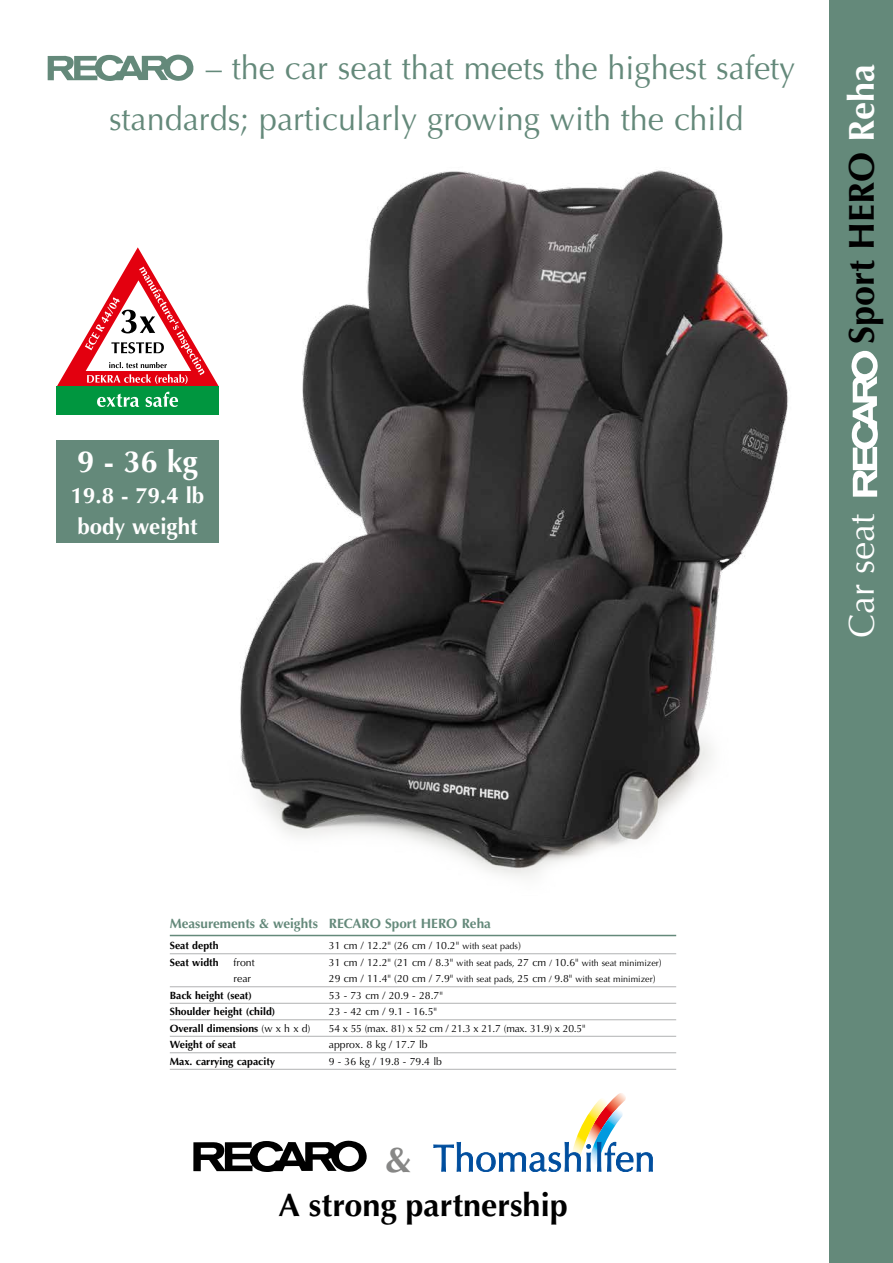
<style>
.page{position:relative;width:893px;height:1263px;background:#fff}
.page>*{position:absolute;margin:0;border:0;box-sizing:border-box;transform-origin:0 0}
.t1{font:700 36px "Optima";color:#000}
.t2{font:36px "Optima";color:#fff}
.t3{font:700 36px "Optima";color:#878786}
.t4{font:33px/51px "Optima";color:#64897a}
.t5{font:700 32.4px "Optima";color:#000}
.t6{font:700 30.75px "Optima";color:#fff}
.t7{font:700 22.35px/30.9px "Optima";color:#fff}
.t8{font:700 13.5px "Optima";color:#64897a}
.t9{font:10.5px "Optima";color:#000}
.t10{font:700 10.5px "Optima";color:#000}
.t11{font:10.5px "Optima";letter-spacing:-.02em;color:#000}
.t12{font:9px "Optima";color:#000}
.s1{color:#fff}
.s2{font-size:9px}
.s3{font-size:10.5px}
.s4{font-weight:400}
</style>
<div class="page">
<div style="left:829px;top:0;width:64px;height:1263px;background:#64897a"></div>
<img style="left:240px;top:170px;width:548px;height:706px">
<svg style="left:57px;top:247px;width:162px;height:139px"></svg>
<div style="left:56px;top:386px;width:163px;height:29px;background:#00963f"></div>
<svg style="left:97px;top:394px;width:42px;height:13px"></svg>
<svg style="left:146px;top:392px;width:32px;height:15px"></svg>
<svg style="left:434px;top:1093px;width:219px;height:79px"></svg>
<svg style="left:193px;top:1141px;width:174px;height:31px"></svg>
<svg style="left:48px;top:55px;width:145px;height:26px"></svg>
<svg style="left:851px;top:351px;width:27px;height:146px"></svg>
<div style="left:56px;top:440px;width:163px;height:103px;background:#64897a"></div>
<hr style="left:170px;top:935px;width:506px;height:1px;background:#64897a">
<hr style="left:170px;top:953px;width:506px;height:1px;background:#b1b2b3">
<hr style="left:170px;top:986px;width:506px;height:1px;background:#b1b2b3">
<hr style="left:170px;top:1003px;width:506px;height:1px;background:#b1b2b3">
<hr style="left:170px;top:1019px;width:506px;height:1px;background:#b1b2b3">
<hr style="left:170px;top:1036px;width:506px;height:1px;background:#b1b2b3">
<hr style="left:170px;top:1052px;width:506px;height:1px;background:#b1b2b3">
<hr style="left:170px;top:1069px;width:506px;height:1px;background:#b1b2b3">
<h2 class="t4" style="left:109px;top:43px;width:688px;text-indent:97px">– the car seat that meets the highest safety standards; particularly growing with the child</h2>
<h3 class="t6" style="left:77px;top:443px;width:122px">9 - 36 kg</h3>
<h3 class="t7" style="left:71px;top:480px;width:135px">19.8 - 79.4 lb body weight</h3>
<h1 class="t1" style="left:841px;top:344px;width:282px;rotate:-90deg">Sport HERO <span class="s1">Reha</span></h1>
<h1 class="t2" style="left:841px;top:638px;width:126px;rotate:-90deg">Car seat</h1>
<h3 class="t8" style="left:170px;top:916px;width:323px">Measurements &amp; weights RECARO Sport HERO Reha</h3>
<p class="t10" style="left:170px;top:939px;width:50px">Seat depth</p>
<p class="t9" style="left:329px;top:939px;width:194px">31 cm / 12.2" (26 cm / 10.2" <span class="s2">with seat pads</span>)</p>
<p class="t10" style="left:170px;top:956px;width:50px">Seat width</p>
<p class="t9" style="left:234px;top:956px;width:23px">front</p>
<p class="t12" style="left:329px;top:957px;width:335px"><span class="s3">31 cm / 12.2" (21 cm / 8.3"</span> with seat pads, <span class="s3">27 cm</span> / <span class="s3">10.6"</span> with seat minimizer<span class="s3">)</span></p>
<p class="t9" style="left:234px;top:972px;width:19px">rear</p>
<p class="t12" style="left:329px;top:974px;width:328px"><span class="s3">29 cm / 11.4" (20 cm / 7.9"</span> with seat pads, <span class="s3">25 cm</span> / <span class="s3">9.8"</span> with seat minimizer<span class="s3">)</span></p>
<p class="t10" style="left:170px;top:989px;width:84px">Back height (seat)</p>
<p class="t9" style="left:329px;top:989px;width:116px">53 - 73 cm / 20.9 - 28.7"</p>
<p class="t10" style="left:170px;top:1005px;width:107px">Shoulder height (child)</p>
<p class="t9" style="left:329px;top:1005px;width:110px">23 - 42 cm / 9.1 - 16.5"</p>
<p class="t10" style="left:170px;top:1022px;width:142px">Overall dimensions <span class="s4">(w x h x d)</span></p>
<p class="t11" style="left:329px;top:1022px;width:258px">54 x 55 (max. 81) x 52 cm / 21.3 x 21.7 (max. 31.9) x 20.5"</p>
<p class="t10" style="left:170px;top:1038px;width:68px">Weight of seat</p>
<p class="t9" style="left:329px;top:1038px;width:100px">approx. 8 kg / 17.7 lb</p>
<p class="t10" style="left:170px;top:1055px;width:107px">Max. carrying capacity</p>
<p class="t9" style="left:329px;top:1055px;width:115px">9 - 36 kg / 19.8 - 79.4 lb</p>
<h1 class="t3" style="left:385px;top:1139px;width:27px">&amp;</h1>
<h3 class="t5" style="left:278px;top:1186px;width:291px">A strong partnership</h3>
</div>
